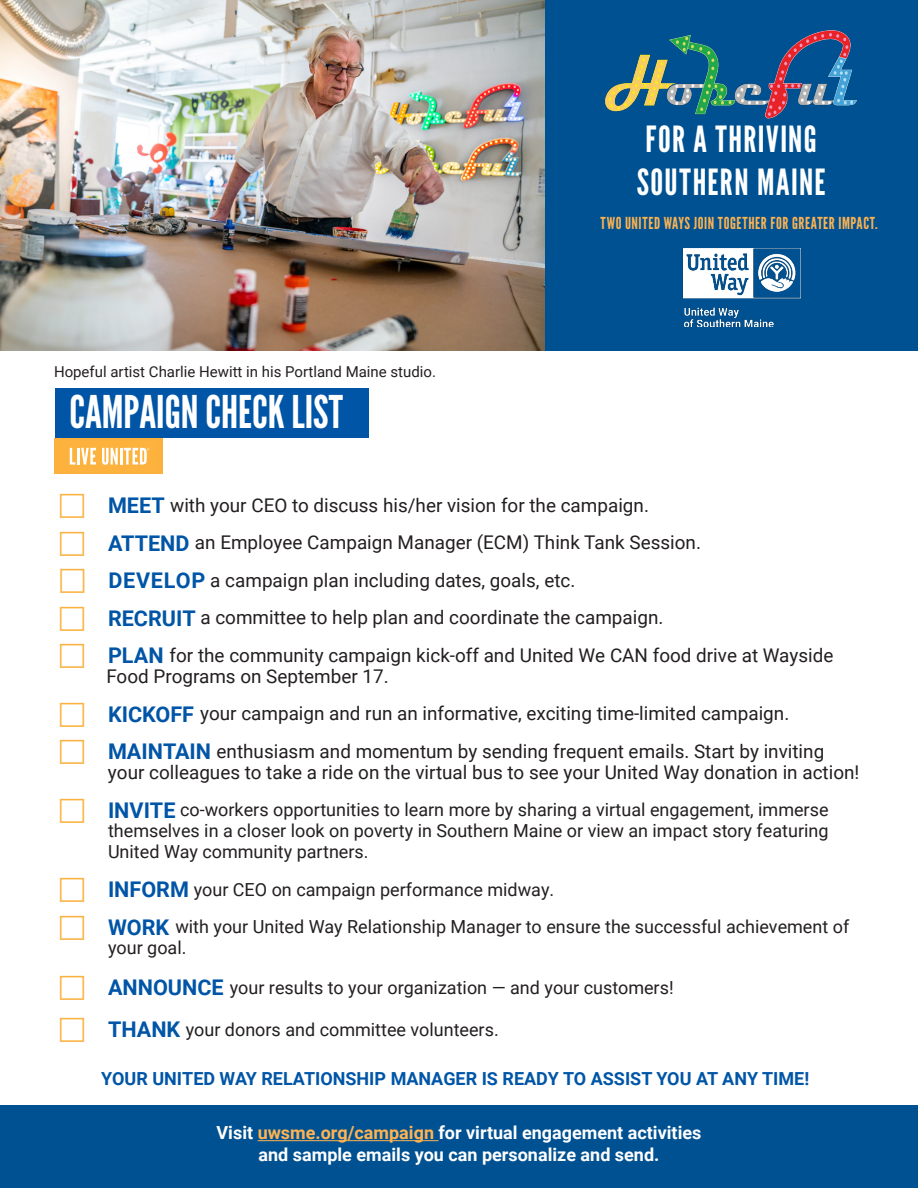
<style>
.page{position:relative;width:918px;height:1188px;background:#fff}
.page>*{position:absolute;margin:0;border:0;box-sizing:border-box;transform-origin:0 0}
.t1{font:45px "League Gothic";color:#fff}
.t2{font:36px "League Gothic";letter-spacing:.04em;color:#fff}
.t3{font:18.9px/21px "Roboto";color:#231f20}
.t4{font:18px/21px "Roboto";color:#231f20;text-align:justify}
.t5{font:700 18px "Roboto";color:#fff}
.t6{font:700 18px "Roboto";color:#0155a7}
.t7{font:16.5px "League Gothic";letter-spacing:.035em;color:#fbb252}
.t8{font:15px "Roboto";color:#231f20}
.s1{font-weight:700;font-size:21.6px;color:#0155a7}
.s2{color:#ffb351}
</style>
<div class="page">
<div style="left:0;top:1106px;width:918px;height:82px;background:#005191"></div>
<div style="left:493px;top:0;width:425px;height:351px;background:#005191"></div>
<div style="left:54px;top:439px;width:108px;height:35px;background:#fbb13d"></div>
<svg style="left:70px;top:448px;width:5px;height:17px"></svg>
<hr style="left:77px;top:448px;width:3px;height:17px;background:#fff">
<svg style="left:81px;top:448px;width:15px;height:17px"></svg>
<svg style="left:102px;top:448px;width:47px;height:17px"></svg>
<div style="left:55px;top:389px;width:314px;height:49px;background:#0155a7"></div>
<img style="left:0;top:0;width:544px;height:351px">
<img style="left:604px;top:30px;width:253px;height:89px">
<hr style="left:258px;top:1140px;width:181px;height:1px;background:#ffb351">
<img style="left:682px;top:249px;width:119px;height:77px">
<p class="t8" style="left:54px;top:361px;width:384px">Hopeful artist Charlie Hewitt in his Portland Maine studio.</p>
<p class="t1" style="left:69px;top:385px;width:275px">CAMPAIGN CHECK LIST</p>
<p class="t2" style="left:645px;top:118px;width:173px">FOR A THRIVING</p>
<p class="t2" style="left:637px;top:161px;width:190px">SOUTHERN MAINE</p>
<p class="t7" style="left:601px;top:214px;width:279px">TWO UNITED WAYS JOIN TOGETHER FOR GREATER IMPACT.</p>
<p class="t3" style="left:108px;top:494px;width:542px"><span class="s1">MEET</span> with your CEO to discuss his/her vision for the campaign.</p>
<p class="t3" style="left:108px;top:531px;width:594px"><span class="s1">ATTEND</span> an Employee Campaign Manager (ECM) Think Tank Session.</p>
<p class="t3" style="left:108px;top:569px;width:469px"><span class="s1">DEVELOP</span> a campaign plan including dates, goals, etc.</p>
<p class="t3" style="left:108px;top:606px;width:557px"><span class="s1">RECRUIT</span> a committee to help plan and coordinate the campaign.</p>
<p class="t3" style="left:106px;top:644px;width:729px"><span class="s1">PLAN</span> for the community campaign kick-off and United We CAN food drive at Wayside<br>Food Programs on September 17.</p>
<p class="t3" style="left:108px;top:702px;width:683px"><span class="s1">KICKOFF</span> your campaign and run an informative, exciting time-limited campaign.</p>
<p class="t3" style="left:108px;top:740px;width:753px"><span class="s1">MAINTAIN</span> enthusiasm and momentum by sending frequent emails. Start by inviting your colleagues to take a ride on the virtual bus to see your United Way donation in action!</p>
<p class="t4" style="left:108px;top:799px;width:722px"><span class="s1">INVITE</span> co-workers opportunities to learn more by sharing a virtual engagement, immerse themselves in a closer look on poverty in Southern Maine or view an impact story featuring United Way community partners.</p>
<p class="t4" style="left:108px;top:878px;width:448px"><span class="s1">INFORM</span> your CEO on campaign performance midway.</p>
<p class="t4" style="left:108px;top:916px;width:743px"><span class="s1">WORK</span> with your United Way Relationship Manager to ensure the successful achievement of your goal.</p>
<p class="t4" style="left:108px;top:976px;width:567px"><span class="s1">ANNOUNCE</span> your results to your organization — and your customers!</p>
<p class="t4" style="left:108px;top:1019px;width:392px"><span class="s1">THANK</span> your donors and committee volunteers.</p>
<p class="t6" style="left:101px;top:1066px;width:710px">YOUR UNITED WAY RELATIONSHIP MANAGER IS READY TO ASSIST YOU AT ANY TIME!</p>
<p class="t5" style="left:217px;top:1120px;width:486px">Visit <span class="s2">uwsme.org/campaign</span> for virtual engagement activities</p>
<p class="t5" style="left:259px;top:1142px;width:402px">and sample emails you can personalize and send.</p>
</div>
